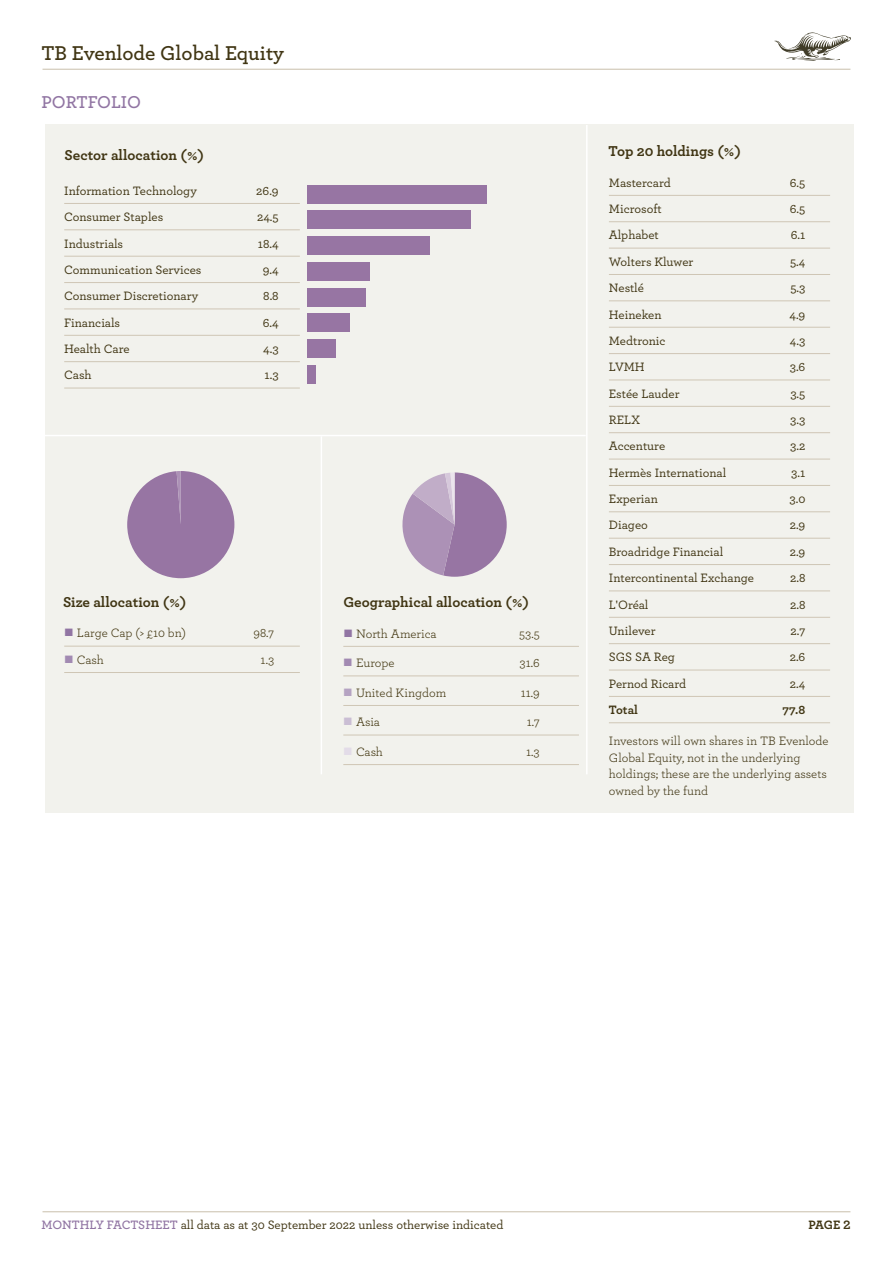
<style>
.page{position:relative;width:893px;height:1263px;background:#fff}
.page>*{position:absolute;margin:0;border:0;box-sizing:border-box;transform-origin:0 0}
.t1{font:600 21px "Archer";color:#403513}
.t2{font:600 18px "Archer";color:#9175a3}
.t3{font:700 15px "Archer";color:#403513}
.t4{font:500 12.75px "Archer";color:#403513}
.t5{font:12.75px/16.8px "Archer";color:#403513}
.t6{font:12.75px "Archer";color:#41350f}
.t7{font:700 12.75px "Archer";letter-spacing:-.005em;color:#403513}
.s1{color:#9175a3}
.s2{color:#a28ab2}
.s3{color:#b5a3c2}
.s4{color:#cabed4}
.s5{color:#e3dce8}
.s6{font-weight:600;color:#9175a3}
</style>
<div class="page">
<hr style="left:43px;top:1211px;width:807px;height:1px;background:#cfc6b5">
<svg style="left:774px;top:32px;width:77px;height:29px"></svg>
<hr style="left:43px;top:69px;width:807px;height:1px;background:#cfc6b5">
<div style="left:45px;top:125px;width:809px;height:688px;background:#f2f2ed"></div>
<hr style="left:586px;top:125px;width:2px;height:649px;background:#fff">
<hr style="left:321px;top:436px;width:1px;height:338px;background:#fff">
<hr style="left:41px;top:435px;width:545px;height:1px;background:#fff">
<div style="left:127px;top:471px;width:107px;height:107px;background:#9775a3;border-radius:53px"></div>
<svg style="left:177px;top:471px;width:4px;height:53px"></svg>
<svg style="left:402px;top:472px;width:105px;height:105px"></svg>
<div style="left:307px;top:185px;width:179px;height:18px;background:#9775a3"></div>
<div style="left:307px;top:211px;width:163px;height:18px;background:#9775a3"></div>
<div style="left:307px;top:236px;width:122px;height:19px;background:#9775a3"></div>
<div style="left:307px;top:262px;width:63px;height:19px;background:#9775a3"></div>
<div style="left:307px;top:288px;width:59px;height:18px;background:#9775a3"></div>
<div style="left:307px;top:314px;width:42px;height:18px;background:#9775a3"></div>
<div style="left:307px;top:339px;width:28px;height:19px;background:#9775a3"></div>
<div style="left:307px;top:365px;width:8px;height:19px;background:#9775a3"></div>
<hr style="left:64px;top:203px;width:236px;height:1px;background:#cfc6b5">
<hr style="left:64px;top:230px;width:236px;height:1px;background:#cfc6b5">
<hr style="left:64px;top:256px;width:236px;height:1px;background:#cfc6b5">
<hr style="left:64px;top:282px;width:236px;height:1px;background:#cfc6b5">
<hr style="left:64px;top:309px;width:236px;height:1px;background:#cfc6b5">
<hr style="left:64px;top:335px;width:236px;height:1px;background:#cfc6b5">
<hr style="left:64px;top:361px;width:236px;height:1px;background:#cfc6b5">
<hr style="left:64px;top:388px;width:236px;height:1px;background:#cfc6b5">
<hr style="left:609px;top:195px;width:221px;height:1px;background:#cfc6b5">
<hr style="left:609px;top:221px;width:221px;height:1px;background:#cfc6b5">
<hr style="left:609px;top:248px;width:221px;height:1px;background:#cfc6b5">
<hr style="left:609px;top:274px;width:221px;height:1px;background:#cfc6b5">
<hr style="left:609px;top:301px;width:221px;height:1px;background:#cfc6b5">
<hr style="left:609px;top:327px;width:221px;height:1px;background:#cfc6b5">
<hr style="left:609px;top:353px;width:221px;height:1px;background:#cfc6b5">
<hr style="left:609px;top:380px;width:221px;height:1px;background:#cfc6b5">
<hr style="left:609px;top:406px;width:221px;height:1px;background:#cfc6b5">
<hr style="left:609px;top:432px;width:221px;height:1px;background:#cfc6b5">
<hr style="left:609px;top:459px;width:221px;height:1px;background:#cfc6b5">
<hr style="left:609px;top:485px;width:221px;height:1px;background:#cfc6b5">
<hr style="left:609px;top:511px;width:221px;height:1px;background:#cfc6b5">
<hr style="left:609px;top:538px;width:221px;height:1px;background:#cfc6b5">
<hr style="left:609px;top:564px;width:221px;height:1px;background:#cfc6b5">
<hr style="left:609px;top:591px;width:221px;height:1px;background:#cfc6b5">
<hr style="left:609px;top:617px;width:221px;height:1px;background:#cfc6b5">
<hr style="left:609px;top:643px;width:221px;height:1px;background:#cfc6b5">
<hr style="left:609px;top:670px;width:221px;height:1px;background:#cfc6b5">
<hr style="left:609px;top:696px;width:221px;height:1px;background:#cfc6b5">
<hr style="left:609px;top:722px;width:221px;height:1px;background:#cfc6b5">
<hr style="left:64px;top:646px;width:236px;height:1px;background:#cfc6b5">
<hr style="left:64px;top:672px;width:236px;height:1px;background:#cfc6b5">
<hr style="left:343px;top:646px;width:236px;height:1px;background:#cfc6b5">
<hr style="left:343px;top:676px;width:236px;height:1px;background:#cfc6b5">
<hr style="left:343px;top:705px;width:236px;height:1px;background:#cfc6b5">
<hr style="left:343px;top:735px;width:236px;height:1px;background:#cfc6b5">
<hr style="left:343px;top:764px;width:236px;height:1px;background:#cfc6b5">
<h1 class="t1" style="left:41px;top:38px;width:244px">TB Evenlode Global Equity</h1>
<h2 class="t2" style="left:41px;top:88px;width:101px">PORTFOLIO</h2>
<p class="t3" style="left:65px;top:144px;width:141px">Sector allocation (%)</p>
<p class="t3" style="left:608px;top:139px;width:134px">Top 20 holdings (%)</p>
<p class="t4" style="left:64px;top:181px;width:134px">Information Technology</p>
<p class="t4" style="left:256px;top:181px;width:24px">26.9</p>
<p class="t4" style="left:64px;top:208px;width:101px">Consumer Staples</p>
<p class="t4" style="left:257px;top:208px;width:23px">24.5</p>
<p class="t4" style="left:64px;top:234px;width:60px">Industrials</p>
<p class="t4" style="left:258px;top:234px;width:22px">18.4</p>
<p class="t4" style="left:64px;top:260px;width:139px">Communication Services</p>
<p class="t4" style="left:263px;top:260px;width:17px">9.4</p>
<p class="t4" style="left:64px;top:287px;width:135px">Consumer Discretionary</p>
<p class="t4" style="left:263px;top:287px;width:17px">8.8</p>
<p class="t4" style="left:64px;top:313px;width:57px">Financials</p>
<p class="t4" style="left:263px;top:313px;width:17px">6.4</p>
<p class="t4" style="left:64px;top:340px;width:67px">Health Care</p>
<p class="t4" style="left:263px;top:340px;width:17px">4.3</p>
<p class="t4" style="left:64px;top:366px;width:29px">Cash</p>
<p class="t4" style="left:265px;top:366px;width:16px">1.3</p>
<p class="t3" style="left:63px;top:590px;width:125px">Size allocation (%)</p>
<p class="t3" style="left:343px;top:590px;width:187px">Geographical allocation (%)</p>
<p class="t6" style="left:64px;top:624px;width:123px"><span class="s1">■</span> Large Cap (&gt; £10 bn)</p>
<p class="t6" style="left:253px;top:624px;width:22px">98.7</p>
<p class="t6" style="left:64px;top:651px;width:41px"><span class="s2">■</span> Cash</p>
<p class="t6" style="left:261px;top:651px;width:15px">1.3</p>
<p class="t6" style="left:343px;top:625px;width:95px"><span class="s1">■</span> North America</p>
<p class="t6" style="left:519px;top:625px;width:22px">53.5</p>
<p class="t6" style="left:343px;top:654px;width:53px"><span class="s2">■</span> Europe</p>
<p class="t6" style="left:520px;top:654px;width:22px">31.6</p>
<p class="t6" style="left:343px;top:684px;width:104px"><span class="s3">■</span> United Kingdom</p>
<p class="t6" style="left:521px;top:684px;width:21px">11.9</p>
<p class="t6" style="left:343px;top:713px;width:38px"><span class="s4">■</span> Asia</p>
<p class="t6" style="left:527px;top:713px;width:15px">1.7</p>
<p class="t6" style="left:343px;top:743px;width:41px"><span class="s5">■</span> Cash</p>
<p class="t6" style="left:526px;top:743px;width:15px">1.3</p>
<p class="t4" style="left:609px;top:173px;width:63px">Mastercard</p>
<p class="t4" style="left:790px;top:173px;width:17px">6.5</p>
<p class="t4" style="left:609px;top:200px;width:54px">Microsoft</p>
<p class="t4" style="left:790px;top:200px;width:17px">6.5</p>
<p class="t4" style="left:609px;top:226px;width:51px">Alphabet</p>
<p class="t4" style="left:791px;top:226px;width:16px">6.1</p>
<p class="t4" style="left:609px;top:252px;width:86px">Wolters Kluwer</p>
<p class="t4" style="left:790px;top:252px;width:17px">5.4</p>
<p class="t4" style="left:609px;top:279px;width:37px">Nestlé</p>
<p class="t4" style="left:790px;top:279px;width:17px">5.3</p>
<p class="t4" style="left:609px;top:305px;width:54px">Heineken</p>
<p class="t4" style="left:789px;top:305px;width:17px">4.9</p>
<p class="t4" style="left:609px;top:331px;width:58px">Medtronic</p>
<p class="t4" style="left:790px;top:331px;width:17px">4.3</p>
<p class="t4" style="left:609px;top:358px;width:37px">LVMH</p>
<p class="t4" style="left:790px;top:358px;width:17px">3.6</p>
<p class="t4" style="left:609px;top:384px;width:72px">Estée Lauder</p>
<p class="t4" style="left:790px;top:384px;width:17px">3.5</p>
<p class="t4" style="left:609px;top:411px;width:33px">RELX</p>
<p class="t4" style="left:790px;top:411px;width:17px">3.3</p>
<p class="t4" style="left:609px;top:437px;width:58px">Accenture</p>
<p class="t4" style="left:790px;top:437px;width:17px">3.2</p>
<p class="t4" style="left:609px;top:463px;width:119px">Hermès International</p>
<p class="t4" style="left:791px;top:463px;width:16px">3.1</p>
<p class="t4" style="left:609px;top:490px;width:51px">Experian</p>
<p class="t4" style="left:789px;top:490px;width:17px">3.0</p>
<p class="t4" style="left:609px;top:516px;width:41px">Diageo</p>
<p class="t4" style="left:790px;top:516px;width:17px">2.9</p>
<p class="t4" style="left:609px;top:542px;width:116px">Broadridge Financial</p>
<p class="t4" style="left:790px;top:542px;width:17px">2.9</p>
<p class="t4" style="left:609px;top:569px;width:147px">Intercontinental Exchange</p>
<p class="t4" style="left:790px;top:569px;width:17px">2.8</p>
<p class="t4" style="left:609px;top:595px;width:41px">L'Oréal</p>
<p class="t4" style="left:790px;top:595px;width:17px">2.8</p>
<p class="t4" style="left:609px;top:621px;width:48px">Unilever</p>
<p class="t4" style="left:790px;top:621px;width:16px">2.7</p>
<p class="t4" style="left:609px;top:648px;width:68px">SGS SA Reg</p>
<p class="t4" style="left:790px;top:648px;width:17px">2.6</p>
<p class="t4" style="left:609px;top:674px;width:79px">Pernod Ricard</p>
<p class="t4" style="left:790px;top:674px;width:17px">2.4</p>
<p class="t7" style="left:609px;top:700px;width:30px">Total</p>
<p class="t7" style="left:782px;top:700px;width:25px">77.8</p>
<p class="t5" style="left:609px;top:731px;width:221px">Investors will own shares in TB Evenlode Global Equity, not in the underlying holdings; these are the underlying assets owned by the fund</p>
<p class="t4" style="left:41px;top:1215px;width:463px"><span class="s6">MONTHLY FACTSHEET</span> all data as at 30 September 2022 unless otherwise indicated</p>
<p class="t7" style="left:808px;top:1214px;width:44px">PAGE 2</p>
</div>
